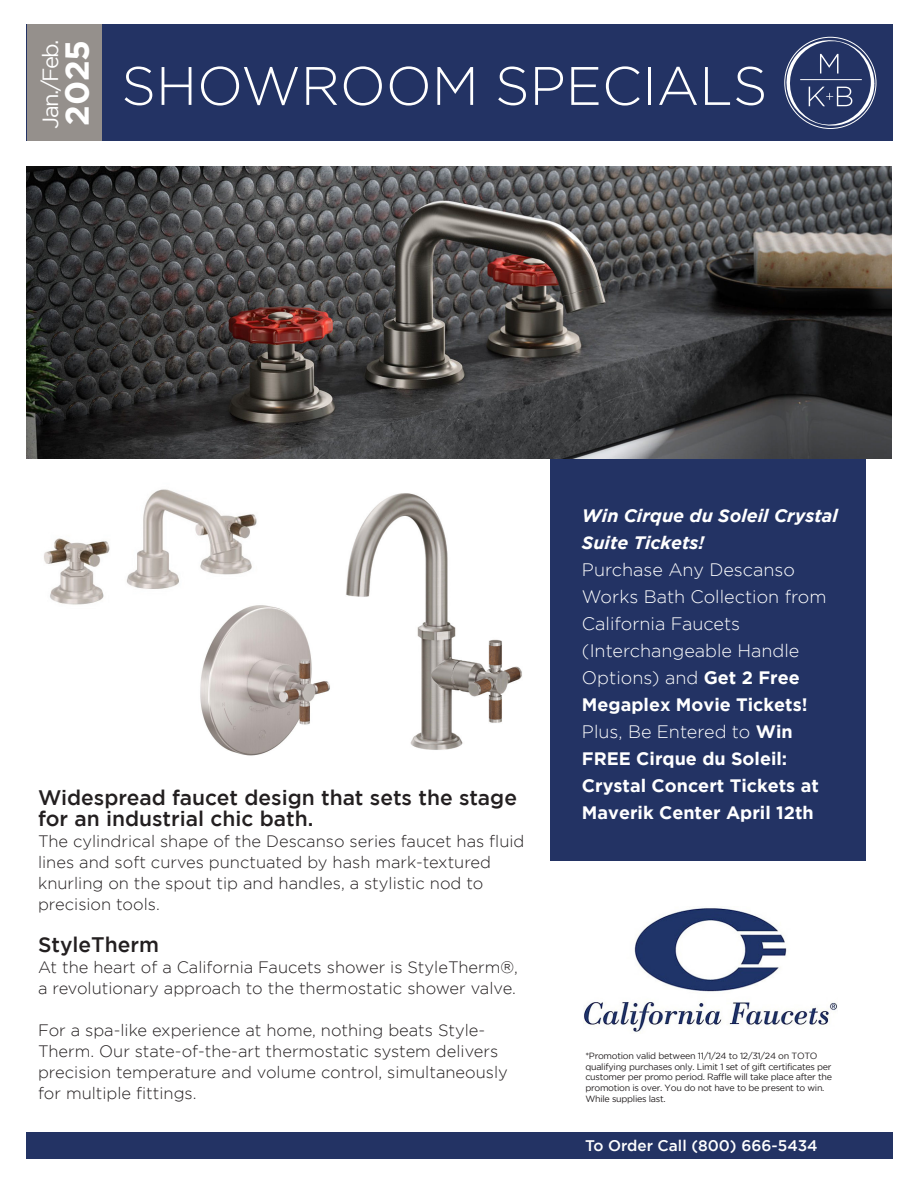
<style>
.page{position:relative;width:918px;height:1188px;background:#fff}
.page>*{position:absolute;margin:0;border:0;box-sizing:border-box;transform-origin:0 0}
.t1{font:300 54.15px "Gotham";color:#fff}
.t2{font:700 33.15px "Gotham";color:#fff}
.t3{font:21.9px "Gotham";letter-spacing:-.07em;color:#fff}
.t4{font:500 21px/21px "Gotham";color:#231f20}
.t5{font:300 18px/27px "Gotham";color:#fff}
.t6{font:italic 700 18px/27px "Gotham";color:#fff}
.t7{font:300 16.5px/21px "Gotham";color:#231f20}
.t8{font:500 15.3px "Gotham";color:#fff}
.t9{font:9px/10.8px "Gotham";letter-spacing:-.03em;color:#231f20}
.s1{font-weight:700}
</style>
<div class="page">
<div style="left:27px;top:25px;width:866px;height:116px;background:#233364"></div>
<div style="left:27px;top:25px;width:74px;height:116px;background:#95908c"></div>
<div style="left:27px;top:1132px;width:866px;height:27px;background:#233364"></div>
<svg style="left:784px;top:37px;width:90px;height:91px"></svg>
<div style="left:551px;top:171px;width:315px;height:690px;background:#233364"></div>
<img style="left:27px;top:166px;width:865px;height:292px">
<img style="left:44px;top:489px;width:213px;height:116px">
<img style="left:346px;top:493px;width:176px;height:257px">
<img style="left:173px;top:599px;width:157px;height:157px">
<img style="left:584px;top:908px;width:253px;height:124px">
<h3 class="t3" style="left:38px;top:129px;width:91px;rotate:-90deg">Jan./Feb.</h3>
<h2 class="t2" style="left:58px;top:126px;width:88px;rotate:-90deg">2025</h2>
<h1 class="t1" style="left:121px;top:56px;width:648px">SHOWROOM SPECIALS</h1>
<p class="t4" style="left:38px;top:787px;width:480px">Widespread faucet design that sets the stage for an industrial chic bath.</p>
<p class="t7" style="left:38px;top:831px;width:488px">The cylindrical shape of the Descanso series faucet has fluid lines and soft curves punctuated by hash mark-textured knurling on the spout tip and handles, a stylistic nod to precision tools.</p>
<p class="t4" style="left:38px;top:934px;width:122px">StyleTherm</p>
<p class="t7" style="left:38px;top:957px;width:481px">At the heart of a California Faucets shower is StyleTherm®, a revolutionary approach to the thermostatic shower valve.</p>
<p class="t7" style="left:38px;top:1020px;width:471px">For a spa-like experience at home, nothing beats Style-Therm. Our state-of-the-art thermostatic system delivers precision temperature and volume control, simultaneously for multiple fittings.</p>
<p class="t6" style="left:582px;top:502px;width:257px">Win Cirque du Soleil Crystal<br>Suite Tickets!</p>
<p class="t5" style="left:582px;top:556px;width:246px">Purchase Any Descanso<br>Works Bath Collection from<br>California Faucets (Interchangeable Handle<br>Options) and <span class="s1">Get 2 Free<br>Megaplex Movie Tickets!<br></span>Plus, Be Entered to <span class="s1">Win<br>FREE Cirque du Soleil:<br>Crystal Concert Tickets at<br>Maverik Center April 12th</span></p>
<p class="t9" style="left:585px;top:1050px;width:248px">*Promotion valid between 11/1/24 to 12/31/24 on TOTO qualifying purchases only. Limit 1 set of gift certificates per customer per promo period. Raffle will take place after the promotion is over. You do not have to be present to win.<br>While supplies last.</p>
<p class="t8" style="left:585px;top:1137px;width:234px">To Order Call (800) 666-5434</p>
</div>
